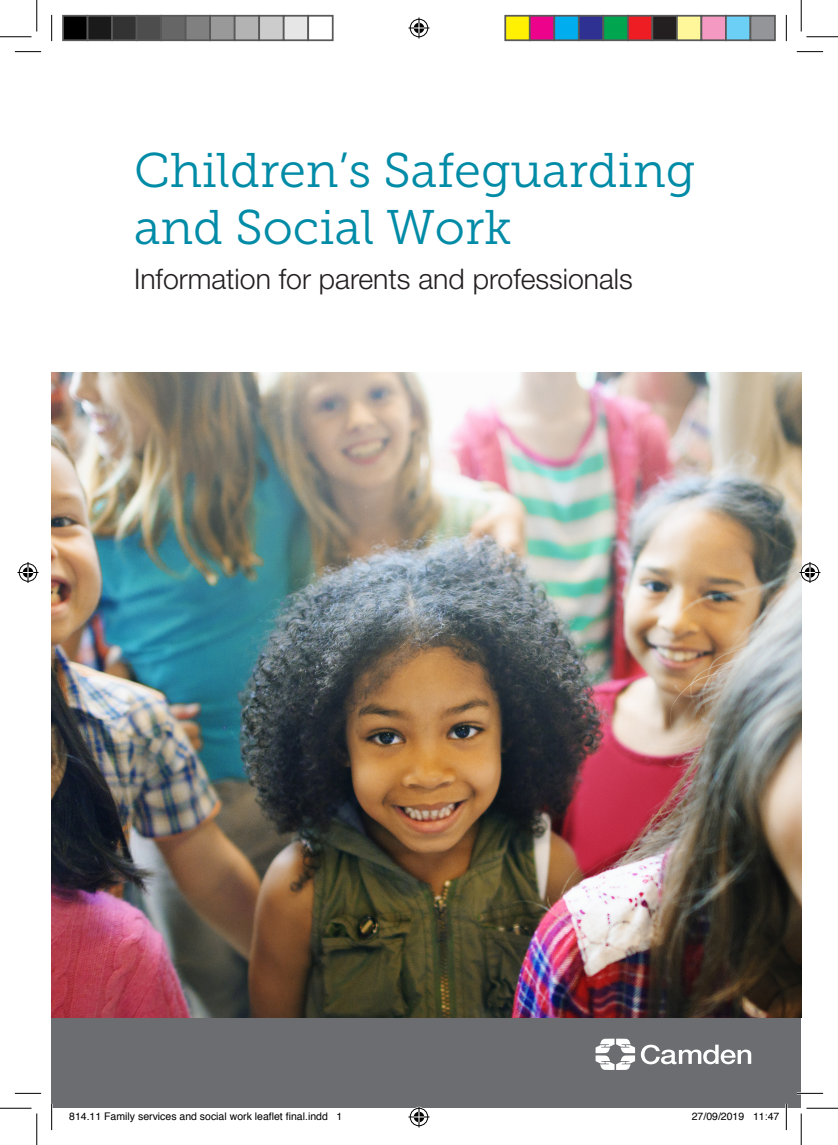
<style>
.page{position:relative;width:838px;height:1145px;background:#fff}
.page>*{position:absolute;margin:0;border:0;box-sizing:border-box;transform-origin:0 0}
.A_heading{font:48.48px/56.9px "Museo Slab 300";color:#008ba7}
.A_heading-2{font:300 28.35px "Helvetica Neue";color:#231f20}
.t1{font:10.5px "Helvetica";color:#000}
</style>
<div class="page">
<div style="left:52px;top:1017px;width:749px;height:91px;background:#6c6d70"></div>
<svg style="left:595px;top:1039px;width:156px;height:31px"></svg>
<img style="left:52px;top:372px;width:749px;height:645px">
<hr style="left:796px;top:1092px;width:27px;height:2px;background:#fff">
<hr style="left:51px;top:1104px;width:2px;height:26px;background:#fff">
<hr style="left:785px;top:1104px;width:2px;height:26px;background:#fff">
<svg style="left:15px;top:51px;width:26px;height:1px"></svg>
<svg style="left:796px;top:51px;width:27px;height:1px"></svg>
<svg style="left:15px;top:1093px;width:26px;height:1px"></svg>
<svg style="left:796px;top:1093px;width:27px;height:1px"></svg>
<svg style="left:51px;top:15px;width:1px;height:26px"></svg>
<svg style="left:51px;top:1104px;width:1px;height:26px"></svg>
<svg style="left:786px;top:15px;width:1px;height:26px"></svg>
<svg style="left:786px;top:1104px;width:1px;height:26px"></svg>
<hr style="left:0;top:36px;width:32px;height:1px;background:#000">
<hr style="left:806px;top:36px;width:31px;height:1px;background:#000">
<hr style="left:0;top:1108px;width:32px;height:1px;background:#000">
<hr style="left:806px;top:1108px;width:31px;height:1px;background:#000">
<hr style="left:36px;top:0;width:1px;height:31px;background:#000">
<hr style="left:36px;top:1113px;width:1px;height:32px;background:#000">
<hr style="left:800px;top:0;width:1px;height:31px;background:#000">
<hr style="left:800px;top:1113px;width:1px;height:32px;background:#000">
<svg style="left:408px;top:18px;width:21px;height:21px"></svg>
<svg style="left:408px;top:1106px;width:21px;height:21px"></svg>
<svg style="left:18px;top:562px;width:21px;height:21px"></svg>
<svg style="left:799px;top:562px;width:21px;height:21px"></svg>
<div style="left:63px;top:16px;width:25px;height:24px;background:#000"></div>
<div style="left:62px;top:15px;width:26px;height:26px;border:2px solid #595959"></div>
<div style="left:88px;top:16px;width:24px;height:24px;background:#1a1a1a"></div>
<div style="left:87px;top:15px;width:26px;height:26px;border:2px solid #595959"></div>
<div style="left:112px;top:16px;width:25px;height:24px;background:#333"></div>
<div style="left:111px;top:15px;width:26px;height:26px;border:2px solid #595959"></div>
<div style="left:137px;top:16px;width:24px;height:24px;background:#4d4d4d"></div>
<div style="left:136px;top:15px;width:26px;height:26px;border:2px solid #595959"></div>
<div style="left:161px;top:16px;width:25px;height:24px;background:#666"></div>
<div style="left:160px;top:15px;width:26px;height:26px;border:2px solid #595959"></div>
<div style="left:186px;top:16px;width:24px;height:24px;background:#808080"></div>
<div style="left:185px;top:15px;width:26px;height:26px;border:2px solid #595959"></div>
<div style="left:210px;top:16px;width:25px;height:24px;background:#999"></div>
<div style="left:209px;top:15px;width:26px;height:26px;border:2px solid #595959"></div>
<div style="left:235px;top:16px;width:24px;height:24px;background:#b3b3b3"></div>
<div style="left:234px;top:15px;width:26px;height:26px;border:2px solid #595959"></div>
<div style="left:259px;top:16px;width:25px;height:24px;background:#ccc"></div>
<div style="left:258px;top:15px;width:26px;height:26px;border:2px solid #595959"></div>
<div style="left:284px;top:16px;width:24px;height:24px;background:#e6e6e6"></div>
<div style="left:283px;top:15px;width:26px;height:26px;border:2px solid #595959"></div>
<div style="left:307px;top:15px;width:26px;height:26px;border:2px solid #595959"></div>
<div style="left:505px;top:16px;width:24px;height:24px;background:#fff101"></div>
<div style="left:504px;top:15px;width:26px;height:26px;border:2px solid #595959"></div>
<div style="left:529px;top:16px;width:25px;height:24px;background:#ed028c"></div>
<div style="left:529px;top:15px;width:26px;height:26px;border:2px solid #595959"></div>
<div style="left:554px;top:16px;width:24px;height:24px;background:#00aeef"></div>
<div style="left:553px;top:15px;width:26px;height:26px;border:2px solid #595959"></div>
<div style="left:578px;top:16px;width:25px;height:24px;background:#2e3092"></div>
<div style="left:578px;top:15px;width:26px;height:26px;border:2px solid #595959"></div>
<div style="left:603px;top:16px;width:24px;height:24px;background:#00a54f"></div>
<div style="left:602px;top:15px;width:26px;height:26px;border:2px solid #595959"></div>
<div style="left:627px;top:16px;width:25px;height:24px;background:#ee1d23"></div>
<div style="left:627px;top:15px;width:26px;height:26px;border:2px solid #595959"></div>
<div style="left:652px;top:16px;width:24px;height:24px;background:#231f20"></div>
<div style="left:651px;top:15px;width:26px;height:26px;border:2px solid #595959"></div>
<div style="left:676px;top:16px;width:25px;height:24px;background:#fff79a"></div>
<div style="left:676px;top:15px;width:26px;height:26px;border:2px solid #595959"></div>
<div style="left:701px;top:16px;width:24px;height:24px;background:#f499c2"></div>
<div style="left:700px;top:15px;width:26px;height:26px;border:2px solid #595959"></div>
<div style="left:725px;top:16px;width:25px;height:24px;background:#6bcff6"></div>
<div style="left:725px;top:15px;width:26px;height:26px;border:2px solid #595959"></div>
<div style="left:750px;top:16px;width:24px;height:24px;background:#939598"></div>
<div style="left:749px;top:15px;width:26px;height:26px;border:2px solid #595959"></div>
<p class="A_heading" style="left:134px;top:142px;width:563px">Children’s Safeguarding and Social Work</p>
<p class="A_heading-2" style="left:134px;top:262px;width:500px">Information for parents and professionals</p>
<p class="t1" style="left:69px;top:1108px;width:275px">814.11 Family services and social work leaflet final.indd 1</p>
<p class="t1" style="left:691px;top:1108px;width:89px">27/09/2019 11:47</p>
</div>
